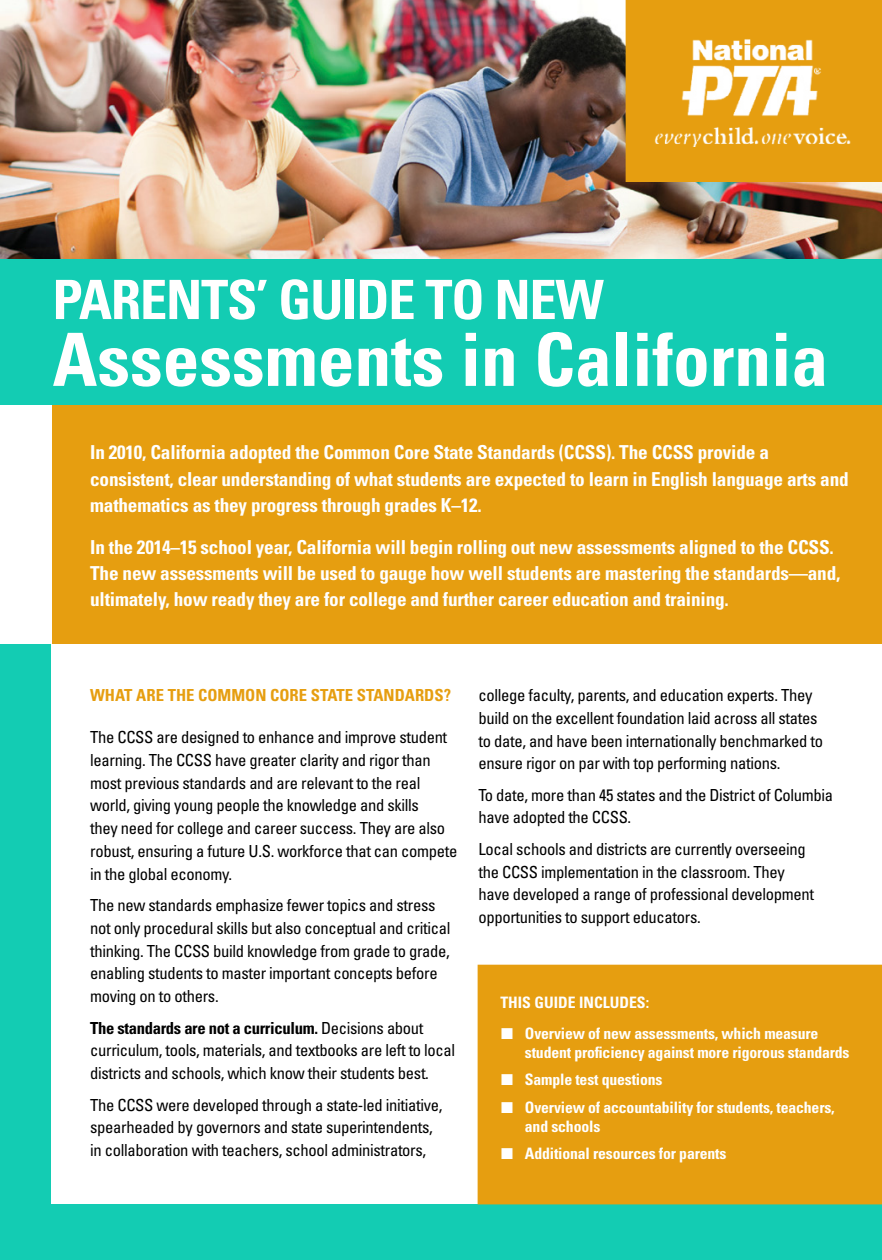
<style>
.page{position:relative;width:882px;height:1260px;background:#fff}
.page>*{position:absolute;margin:0;border:0;box-sizing:border-box;transform-origin:0 0}
.t1{font:700 condensed 73.5px "Univers LT Std";color:#fff}
.t2{font:700 condensed 54.25px "Univers LT Std";letter-spacing:-.02em;color:#fff}
.t3{font:700 condensed 19.25px/26.2px "Univers LT Std";letter-spacing:-.01em;color:#fff}
.t4{font:condensed 16.62px/22.8px "Univers LT Std";letter-spacing:-.02em;color:#000}
.t5{font:700 condensed 16.62px "Univers LT Std";color:#e69e10}
.t6{font:700 condensed 15.75px/19.2px "Univers LT Std";letter-spacing:-.01em;color:#fff}
.s1{font-weight:700}
</style>
<div class="page">
<img style="left:0;top:0;width:882px;height:259px">
<div style="left:0;top:644px;width:882px;height:616px;background:#13ccb3"></div>
<div style="left:52px;top:405px;width:830px;height:239px;background:#e69e10"></div>
<div style="left:52px;top:644px;width:830px;height:560px;background:#fff"></div>
<div style="left:478px;top:965px;width:404px;height:239px;background:#e69e10"></div>
<div style="left:626px;top:0;width:256px;height:182px;background:#e69e10"></div>
<img style="left:649px;top:29px;width:207px;height:118px">
<div style="left:0;top:259px;width:882px;height:146px;background:#13ccb3"></div>
<h2 class="t2" style="left:52px;top:266px;width:553px">Parents’ Guide to NEW</h2>
<h1 class="t1" style="left:52px;top:315px;width:777px">Assessments in California</h1>
<p class="t3" style="left:90px;top:439px;width:760px">In 2010, California adopted the Common Core State Standards (CCSS). The CCSS provide a consistent, clear understanding of what students are expected to learn in English language arts and mathematics as they progress through grades K–12.</p>
<p class="t3" style="left:90px;top:534px;width:752px">In the 2014–15 school year, California will begin rolling out new assessments aligned to the CCSS.<br>The new assessments will be used to gauge how well students are mastering the standards—and, ultimately, how ready they are for college and further career education and training.</p>
<p class="t5" style="left:90px;top:685px;width:362px">What are the Common Core State Standards?</p>
<p class="t4" style="left:90px;top:726px;width:369px">The CCSS are designed to enhance and improve student learning. The CCSS have greater clarity and rigor than most previous standards and are relevant to the real world, giving young people the knowledge and skills<br>they need for college and career success. They are also robust, ensuring a future U.S. workforce that can compete in the global economy.</p>
<p class="t4" style="left:90px;top:894px;width:362px">The new standards emphasize fewer topics and stress not only procedural skills but also conceptual and critical thinking. The CCSS build knowledge from grade to grade, enabling students to master important concepts before moving on to others.</p>
<p class="t4" style="left:90px;top:1016px;width:367px"><span class="s1">The standards are not a curriculum.</span> Decisions about curriculum, tools, materials, and textbooks are left to local districts and schools, which know their students best.</p>
<p class="t4" style="left:90px;top:1093px;width:354px">The CCSS were developed through a state-led initiative, spearheaded by governors and state superintendents, in collaboration with teachers, school administrators,</p>
<p class="t4" style="left:478px;top:683px;width:346px">college faculty, parents, and education experts. They build on the excellent foundation laid across all states to date, and have been internationally benchmarked to ensure rigor on par with top performing nations.</p>
<p class="t4" style="left:478px;top:783px;width:356px">To date, more than 45 states and the District of Columbia have adopted the CCSS.</p>
<p class="t4" style="left:478px;top:837px;width:337px">Local schools and districts are currently overseeing the CCSS implementation in the classroom. They have developed a range of professional development opportunities to support educators.</p>
<p class="t6" style="left:500px;top:992px;width:150px">This Guide Includes:</p>
<p class="t6" style="left:525px;top:1024px;width:326px;text-indent:-24px">■ Overview of new assessments, which measure student proficiency against more rigorous standards</p>
<p class="t6" style="left:501px;top:1070px;width:163px">■ Sample test questions</p>
<p class="t6" style="left:525px;top:1097px;width:311px;text-indent:-24px">■ Overview of accountability for students, teachers, and schools</p>
<p class="t6" style="left:501px;top:1144px;width:227px">■ Additional resources for parents</p>
</div>
